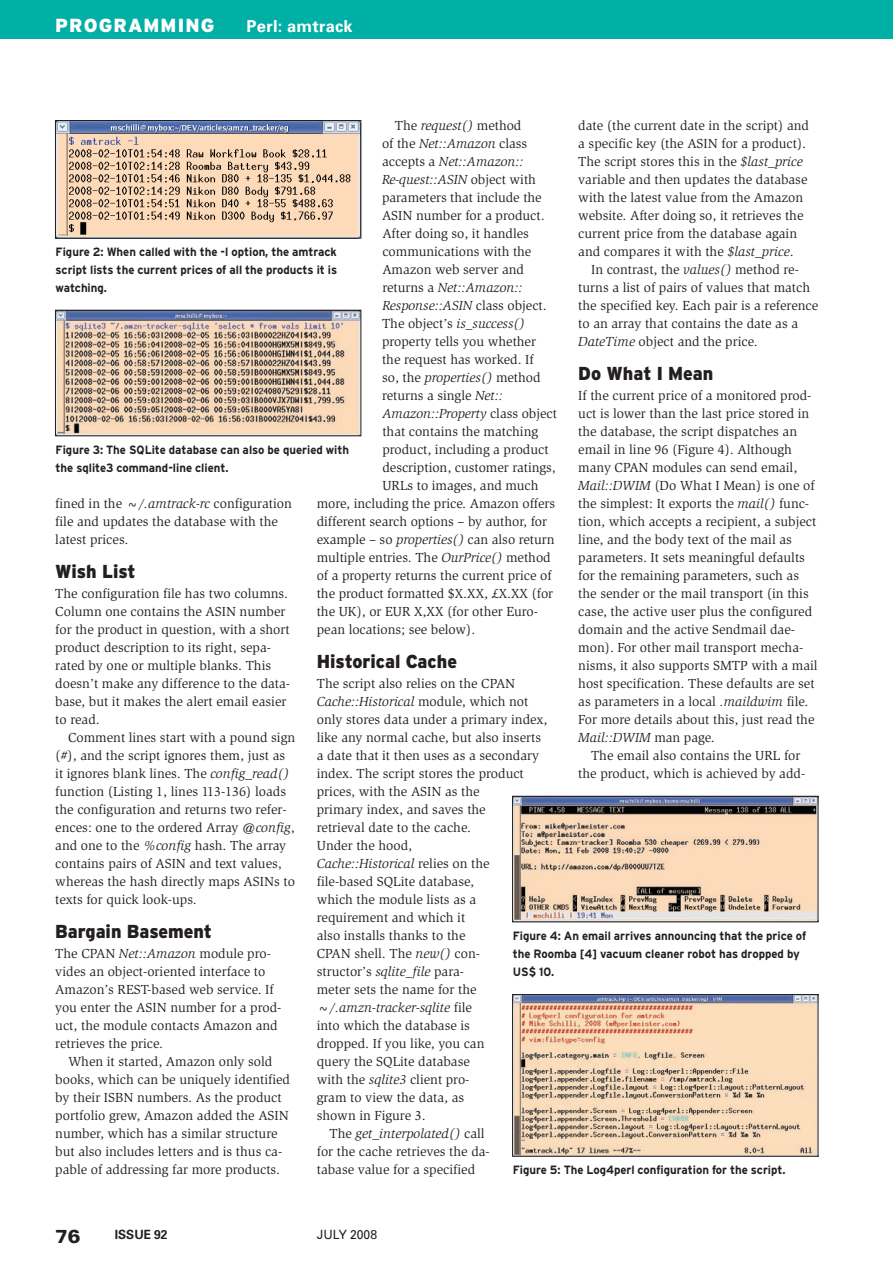
<style>
.page{position:relative;width:893px;height:1263px;background:#fff}
.page>*{position:absolute;margin:0;border:0;box-sizing:border-box;transform-origin:0 0}
.t1{font:900 18.9px "Interstate";letter-spacing:.06em;color:#fff}
.t2{font:900 18.9px "Univers";color:#231f20}
.t3{font:900 18.75px "Interstate";color:#231f20;scale:.95 1}
.t4{font:700 16.5px "Univers";letter-spacing:.015em;color:#fff}
.t5{font:13.5px/18px "Slimbach";color:#231f20}
.t6{font:italic 13.5px "Slimbach";color:#231f20}
.t7{font:12.75px "Univers";color:#231f20;scale:.95 1}
.t8{font:700 12.75px "Univers";color:#231f20;scale:.95 1}
.t9{font:700 12px/18px "Interstate";color:#231f20;scale:.95 1}
.s1{font-style:italic}
.s2{font-style:normal}
</style>
<div class="page">
<img style="left:57px;top:122px;width:302px;height:114px">
<div style="left:55px;top:120px;width:306px;height:118px;border:1px solid #231f20"></div>
<img style="left:57px;top:312px;width:302px;height:122px">
<div style="left:55px;top:310px;width:306px;height:126px;border:1px solid #231f20"></div>
<img style="left:514px;top:798px;width:302px;height:122px">
<div style="left:512px;top:796px;width:306px;height:126px;border:1px solid #231f20"></div>
<img style="left:514px;top:996px;width:302px;height:158px">
<div style="left:512px;top:994px;width:306px;height:162px;border:1px solid #231f20"></div>
<div style="left:0;top:0;width:893px;height:38px;background:#00afa5"></div>
<h1 class="t1" style="left:55px;top:15px;width:102px">Programmi</h1>
<h1 class="t1" style="left:185px;top:15px;width:31px">ng</h1>
<p class="t4" style="left:247px;top:16px;width:108px">Perl: amtrack</p>
<p class="t5" style="left:578px;top:117px;width:232px">date (the current date in the script) and a specific key (the ASIN for a product).<br>The script stores this in the <span class="s1">$last_price </span>variable and then updates the database with the latest value from the Amazon website. After doing so, it retrieves the current price from the database again and compares it with the <span class="s1">$last_price</span>.</p>
<p class="t5" style="left:578px;top:261px;width:241px;text-indent:13px">In contrast, the <span class="s1">values()</span> method re&shy;turns a list of pairs of values that match the specified key. Each pair is a reference to an array that contains the date as a <span class="s1">DateTime</span> object and the price.</p>
<h2 class="t3" style="left:578px;top:363px;width:144px">Do What I Mean</h2>
<p class="t5" style="left:578px;top:387px;width:241px">If the current price of a monitored prod&shy;uct is lower than the last price stored in the database, the script dispatches an email in line 96 (Figure 4). Although many CPAN modules can send email, <span class="s1">Mail::DWIM</span> (Do What I Mean) is one of the simplest: It exports the <span class="s1">mail()</span> func&shy;tion, which accepts a recipient, a subject line, and the body text of the mail as parameters. It sets meaningful defaults for the remaining parameters, such as the sender or the mail transport (in this case, the active user plus the configured domain and the active Sendmail dae&shy;mon). For other mail transport mecha&shy;nisms, it also supports SMTP with a mail host specification. These defaults are set as parameters in a local <span class="s1">.maildwim</span> file.<br>For more details about this, just read the <span class="s1">Mail::DWIM</span> man page.</p>
<p class="t5" style="left:578px;top:747px;width:228px;text-align:center">The email also contains the URL for the product, which is achieved by add-</p>
<p class="t5" style="left:395px;top:117px;width:128px">The <span class="s1">request()</span> method</p>
<p class="t6" style="left:382px;top:136px;width:147px"><span class="s2">of the</span> Net::Amazon <span class="s2">class</span></p>
<p class="t6" style="left:382px;top:154px;width:143px"><span class="s2">accepts a</span> Net::Amazon::</p>
<p class="t6" style="left:382px;top:172px;width:155px">Re-quest::ASIN <span class="s2">object with</span></p>
<p class="t5" style="left:382px;top:189px;width:161px">parameters that include the</p>
<p class="t5" style="left:382px;top:207px;width:164px">ASIN number for a product.</p>
<p class="t5" style="left:382px;top:225px;width:148px">After doing so, it handles</p>
<p class="t5" style="left:382px;top:243px;width:150px">communications with the</p>
<p class="t5" style="left:382px;top:261px;width:143px">Amazon web server and</p>
<p class="t6" style="left:382px;top:280px;width:142px"><span class="s2">returns a</span> Net::Amazon::</p>
<p class="t6" style="left:382px;top:298px;width:166px">Response::ASIN <span class="s2">class object.</span></p>
<p class="t6" style="left:382px;top:316px;width:144px"><span class="s2">The object’s</span> is_success()</p>
<p class="t5" style="left:382px;top:333px;width:155px">property tells you whether</p>
<p class="t5" style="left:382px;top:351px;width:153px">the request has worked. If</p>
<p class="t5" style="left:382px;top:369px;width:160px">so, the <span class="s1">properties()</span> method</p>
<p class="t5" style="left:382px;top:387px;width:122px">returns a single <span class="s1">Net::</span></p>
<p class="t6" style="left:382px;top:406px;width:176px">Amazon::Property <span class="s2">class object</span></p>
<p class="t5" style="left:382px;top:423px;width:157px">that contains the matching</p>
<p class="t5" style="left:382px;top:441px;width:168px">product, including a product</p>
<p class="t5" style="left:382px;top:459px;width:175px">description, customer ratings,</p>
<p class="t5" style="left:382px;top:477px;width:158px">URLs to images, and much</p>
<p class="t5" style="left:317px;top:495px;width:240px">more, including the price. Amazon offers</p>
<p class="t5" style="left:317px;top:513px;width:232px">different search options – by author, for</p>
<p class="t5" style="left:317px;top:531px;width:239px">example – so <span class="s1">properties()</span> can also return</p>
<p class="t5" style="left:317px;top:549px;width:235px">multiple entries. The <span class="s1">OurPrice()</span> method</p>
<p class="t5" style="left:317px;top:567px;width:236px">of a property returns the current price of</p>
<p class="t5" style="left:317px;top:585px;width:238px">the product formatted $X.XX, £X.XX (for</p>
<p class="t5" style="left:317px;top:603px;width:223px">the UK), or EUR X,XX (for other Euro-</p>
<p class="t5" style="left:317px;top:621px;width:160px">pean locations; see below).</p>
<h2 class="t3" style="left:317px;top:651px;width:149px">Historical Cache</h2>
<p class="t5" style="left:317px;top:675px;width:200px">The script also relies on the CPAN</p>
<p class="t6" style="left:317px;top:694px;width:213px">Cache::Historical <span class="s2">module, which not</span></p>
<p class="t5" style="left:317px;top:711px;width:232px">only stores data under a primary index,</p>
<p class="t5" style="left:317px;top:729px;width:226px">like any normal cache, but also inserts</p>
<p class="t5" style="left:317px;top:747px;width:224px">a date that it then uses as a secondary</p>
<p class="t5" style="left:317px;top:765px;width:209px">index. The script stores the product</p>
<p class="t5" style="left:317px;top:783px;width:164px">prices, with the ASIN as the</p>
<p class="t5" style="left:317px;top:801px;width:171px">primary index, and saves the</p>
<p class="t5" style="left:317px;top:819px;width:156px">retrieval date to the cache.</p>
<p class="t5" style="left:317px;top:837px;width:97px">Under the hood,</p>
<p class="t6" style="left:317px;top:856px;width:174px">Cache::Historical <span class="s2">relies on the</span></p>
<p class="t5" style="left:317px;top:873px;width:159px">file-based SQLite database,</p>
<p class="t5" style="left:317px;top:891px;width:161px">which the module lists as a</p>
<p class="t5" style="left:317px;top:909px;width:150px">requirement and which it</p>
<p class="t5" style="left:317px;top:927px;width:150px">also installs thanks to the</p>
<p class="t5" style="left:317px;top:945px;width:165px">CPAN shell. The <span class="s1">new()</span> con-</p>
<p class="t5" style="left:317px;top:963px;width:148px">structor’s <span class="s1">sqlite_file</span> para-</p>
<p class="t5" style="left:317px;top:981px;width:161px">meter sets the name for the</p>
<p class="t6" style="left:317px;top:1000px;width:157px">~/.amzn‑tracker‑sqlite <span class="s2">file</span></p>
<p class="t5" style="left:317px;top:1017px;width:155px">into which the database is</p>
<p class="t5" style="left:317px;top:1035px;width:169px">dropped. If you like, you can</p>
<p class="t5" style="left:317px;top:1053px;width:155px">query the SQLite database</p>
<p class="t5" style="left:317px;top:1071px;width:154px">with the <span class="s1">sqlite3</span> client pro-</p>
<p class="t5" style="left:317px;top:1089px;width:149px">gram to view the data, as</p>
<p class="t5" style="left:317px;top:1107px;width:111px">shown in Figure 3.</p>
<p class="t6" style="left:330px;top:1126px;width:157px"><span class="s2">The</span> get_interpolated() <span class="s2">call</span></p>
<p class="t5" style="left:317px;top:1143px;width:175px">for the cache retrieves the da-</p>
<p class="t5" style="left:317px;top:1161px;width:160px">tabase value for a specified</p>
<p class="t9" style="left:56px;top:243px;width:298px;text-align:justify">Figure 2: When called with the ‑l option, the amtrack script lists the current prices of all the products it is watching.</p>
<p class="t9" style="left:56px;top:441px;width:311px">Figure 3: The SQLite database can also be queried with the sqlite3 command-line client.</p>
<p class="t5" style="left:55px;top:495px;width:238px">fined in the <span class="s1">~/.amtrack‑rc</span> configuration file and updates the database with the latest prices.</p>
<h2 class="t3" style="left:55px;top:561px;width:86px">Wish List</h2>
<p class="t5" style="left:55px;top:585px;width:236px">The configuration file has two columns.<br>Column one contains the ASIN number for the product in question, with a short product description to its right, sepa&shy;rated by one or multiple blanks. This doesn’t make any difference to the data&shy;base, but it makes the alert email easier to read.</p>
<p class="t5" style="left:55px;top:729px;width:241px;text-indent:13px">Comment lines start with a pound sign (<span class="s1">#</span>), and the script ignores them, just as it ignores blank lines. The <span class="s1">config_read() </span>function (Listing 1, lines 113-136) loads the configuration and returns two refer&shy;ences: one to the ordered Array <span class="s1">@config</span>, and one to the <span class="s1">%config</span> hash. The array contains pairs of ASIN and text values, whereas the hash directly maps ASINs to texts for quick look-ups.</p>
<h2 class="t3" style="left:55px;top:921px;width:166px">Bargain Basement</h2>
<p class="t5" style="left:55px;top:945px;width:228px">The CPAN <span class="s1">Net::Amazon</span> module pro&shy;vides an object-oriented interface to Amazon’s REST-based web service. If you enter the ASIN number for a prod&shy;uct, the module contacts Amazon and retrieves the price.</p>
<p class="t5" style="left:55px;top:1053px;width:236px;text-indent:13px">When it started, Amazon only sold books, which can be uniquely identified by their ISBN numbers. As the product portfolio grew, Amazon added the ASIN number, which has a similar structure but also includes letters and is thus ca&shy;pable of addressing far more products.</p>
<p class="t9" style="left:513px;top:927px;width:310px">Figure 4: An email arrives announcing that the price of the Roomba [4] vacuum cleaner robot has dropped by<br>US$ 10.</p>
<p class="t9" style="left:513px;top:1161px;width:289px">Figure 5: The Log4perl configuration for the script.</p>
<h1 class="t2" style="left:55px;top:1225px;width:27px">76</h1>
<p class="t8" style="left:115px;top:1226px;width:57px">ISSUE 92</p>
<p class="t7" style="left:317px;top:1226px;width:65px">July 2008</p>
</div>
